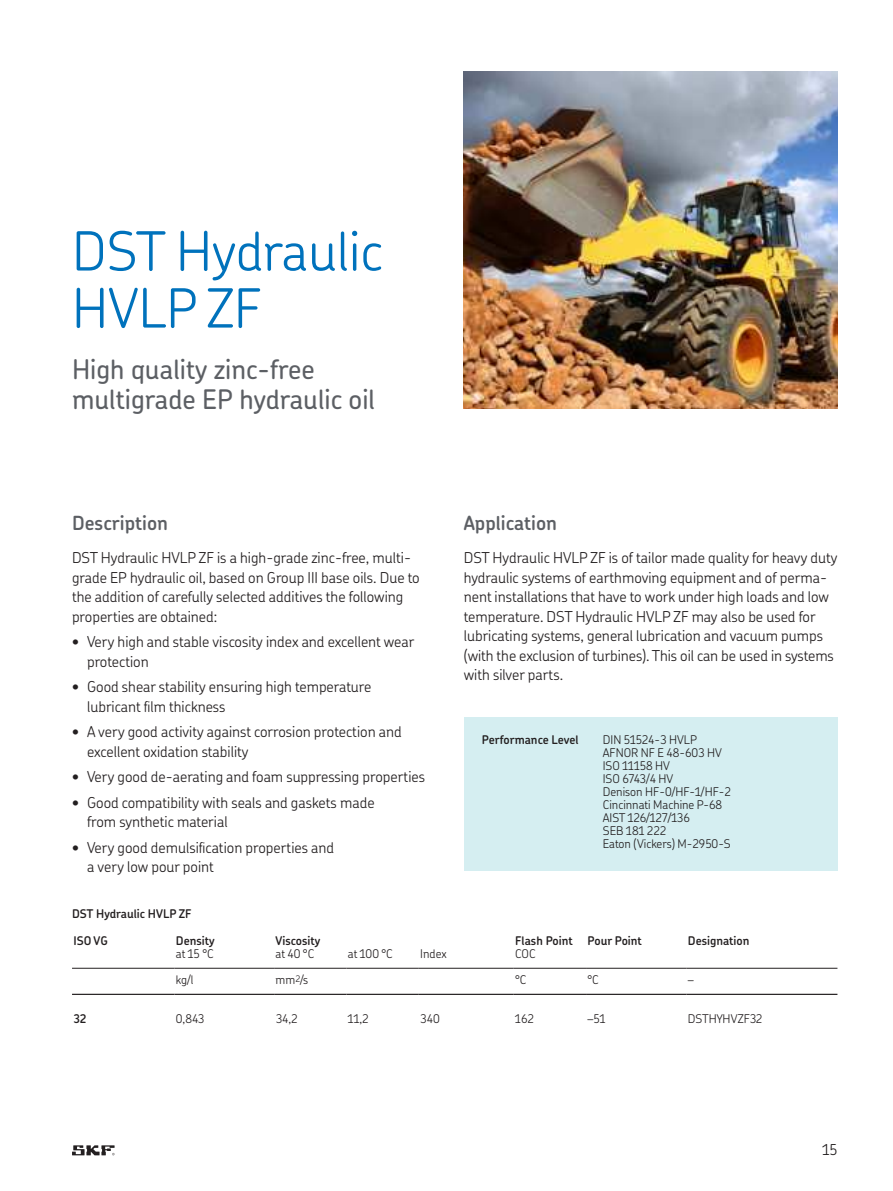
<style>
.page{position:relative;width:893px;height:1191px;background:#fff}
.page>*{position:absolute;margin:0;border:0;box-sizing:border-box;transform-origin:0 0}
.t1{font:300 54px/57px "SKF Chevin OT";color:#0072bc}
.t2{font:500 27px/30px "SKF Chevin OT";color:#5c5f64}
.t3{font:600 19.5px "SKF Chevin OT";color:#5c5f64}
.t4{font:300 15px/19.5px "SKF Chevin OT";color:#231f20}
.t5{font:300 12px/13px "SKF Chevin OT";color:#231f20}
.t6{font:600 12px "SKF Chevin OT";color:#231f20}
</style>
<div class="page">
<hr style="left:72px;top:968px;width:102px;height:1px;background:#231f20">
<hr style="left:72px;top:994px;width:102px;height:1px;background:#231f20">
<hr style="left:174px;top:968px;width:100px;height:1px;background:#231f20">
<hr style="left:174px;top:994px;width:100px;height:1px;background:#231f20">
<hr style="left:274px;top:968px;width:72px;height:1px;background:#231f20">
<hr style="left:274px;top:994px;width:72px;height:1px;background:#231f20">
<hr style="left:346px;top:968px;width:73px;height:1px;background:#231f20">
<hr style="left:346px;top:994px;width:73px;height:1px;background:#231f20">
<hr style="left:419px;top:968px;width:94px;height:1px;background:#231f20">
<hr style="left:419px;top:994px;width:94px;height:1px;background:#231f20">
<hr style="left:513px;top:968px;width:73px;height:1px;background:#231f20">
<hr style="left:513px;top:994px;width:73px;height:1px;background:#231f20">
<hr style="left:586px;top:968px;width:100px;height:1px;background:#231f20">
<hr style="left:586px;top:994px;width:100px;height:1px;background:#231f20">
<hr style="left:686px;top:968px;width:151px;height:1px;background:#231f20">
<hr style="left:686px;top:994px;width:151px;height:1px;background:#231f20">
<div style="left:464px;top:718px;width:373px;height:153px;background:#d5eef1"></div>
<img style="left:463px;top:71px;width:374px;height:338px">
<svg style="left:72px;top:1145px;width:43px;height:10px"></svg>
<h1 class="t1" style="left:72px;top:225px;width:312px">DST Hydraulic<br>HVLP ZF</h1>
<h2 class="t2" style="left:72px;top:356px;width:304px">High quality zinc-free multigrade EP hydraulic oil</h2>
<h3 class="t3" style="left:72px;top:514px;width:97px">Description</h3>
<p class="t4" style="left:72px;top:549px;width:349px">DST Hydraulic HVLP ZF is a high-grade zinc-free, multi&shy;grade EP hydraulic oil, based on Group III base oils Due to the addition of carefully selected additives the following properties are obtained:</p>
<p class="t4" style="left:87px;top:633px;width:329px;text-indent:-15px">• Very high and stable viscosity index and excellent wear protection</p>
<p class="t4" style="left:87px;top:678px;width:286px;text-indent:-15px">• Good shear stability ensuring high temperature lubricant film thickness</p>
<p class="t4" style="left:87px;top:723px;width:316px;text-indent:-15px">• A very good activity against corrosion protection and excellent oxidation stability</p>
<p class="t4" style="left:72px;top:768px;width:354px">• Very good de-aerating and foam suppressing properties</p>
<p class="t4" style="left:87px;top:793px;width:289px;text-indent:-15px">• Good compatibility with seals and gaskets made from synthetic material</p>
<p class="t4" style="left:87px;top:838px;width:248px;text-indent:-15px">• Very good demulsification properties and a very low pour point</p>
<h3 class="t3" style="left:464px;top:514px;width:95px">Application</h3>
<p class="t4" style="left:464px;top:549px;width:375px">DST Hydraulic HVLP ZF is of tailor made quality for heavy duty hydraulic systems of earthmoving equipment and of perma&shy;nent installations that have to work under high loads and low temperature DST Hydraulic HVLP ZF may also be used for lubricating systems, general lubrication and vacuum pumps (with the exclusion of turbines) This oil can be used in systems with silver parts</p>
<p class="t6" style="left:482px;top:734px;width:98px">Performance Level</p>
<p class="t5" style="left:602px;top:734px;width:130px">DIN 51524-3 HVLP<br>AFNOR NF E 48-603 HV<br>ISO 11158 HV<br>ISO 6743/4 HV<br>Denison HF-0/HF-1/HF-2<br>Cincinnati Machine P-68<br>AIST 126/127/136<br>SEB 181 222<br>Eaton (Vickers) M-2950-S</p>
<p class="t6" style="left:72px;top:908px;width:121px">DST Hydraulic HVLP ZF</p>
<p class="t6" style="left:74px;top:935px;width:36px">ISO VG</p>
<p class="t6" style="left:176px;top:935px;width:40px">Density</p>
<p class="t6" style="left:276px;top:935px;width:46px">Viscosity</p>
<p class="t6" style="left:515px;top:935px;width:128px">Flash Point Pour Point</p>
<p class="t6" style="left:687px;top:935px;width:63px">Designation</p>
<p class="t5" style="left:176px;top:948px;width:39px">at 15 °C</p>
<p class="t5" style="left:276px;top:948px;width:40px">at 40 °C</p>
<p class="t5" style="left:348px;top:948px;width:46px">at 100 °C</p>
<p class="t5" style="left:420px;top:948px;width:28px">Index</p>
<p class="t5" style="left:515px;top:948px;width:22px">COC</p>
<p class="t5" style="left:176px;top:974px;width:19px">kg/l</p>
<p class="t5" style="left:276px;top:974px;width:34px">mm<sup>2</sup>/s</p>
<p class="t5" style="left:515px;top:974px;width:13px">°C</p>
<p class="t5" style="left:587px;top:974px;width:13px">°C</p>
<p class="t5" style="left:687px;top:974px;width:8px">–</p>
<p class="t6" style="left:74px;top:1013px;width:14px">32</p>
<p class="t5" style="left:176px;top:1013px;width:30px">0,843</p>
<p class="t5" style="left:276px;top:1013px;width:23px">34,2</p>
<p class="t5" style="left:348px;top:1013px;width:22px">11,2</p>
<p class="t5" style="left:420px;top:1013px;width:21px">340</p>
<p class="t5" style="left:515px;top:1013px;width:20px">162</p>
<p class="t5" style="left:587px;top:1013px;width:20px">–51</p>
<p class="t5" style="left:687px;top:1013px;width:76px">DSTHYHVZF32</p>
<p class="t4" style="left:822px;top:1141px;width:17px">15</p>
</div>
